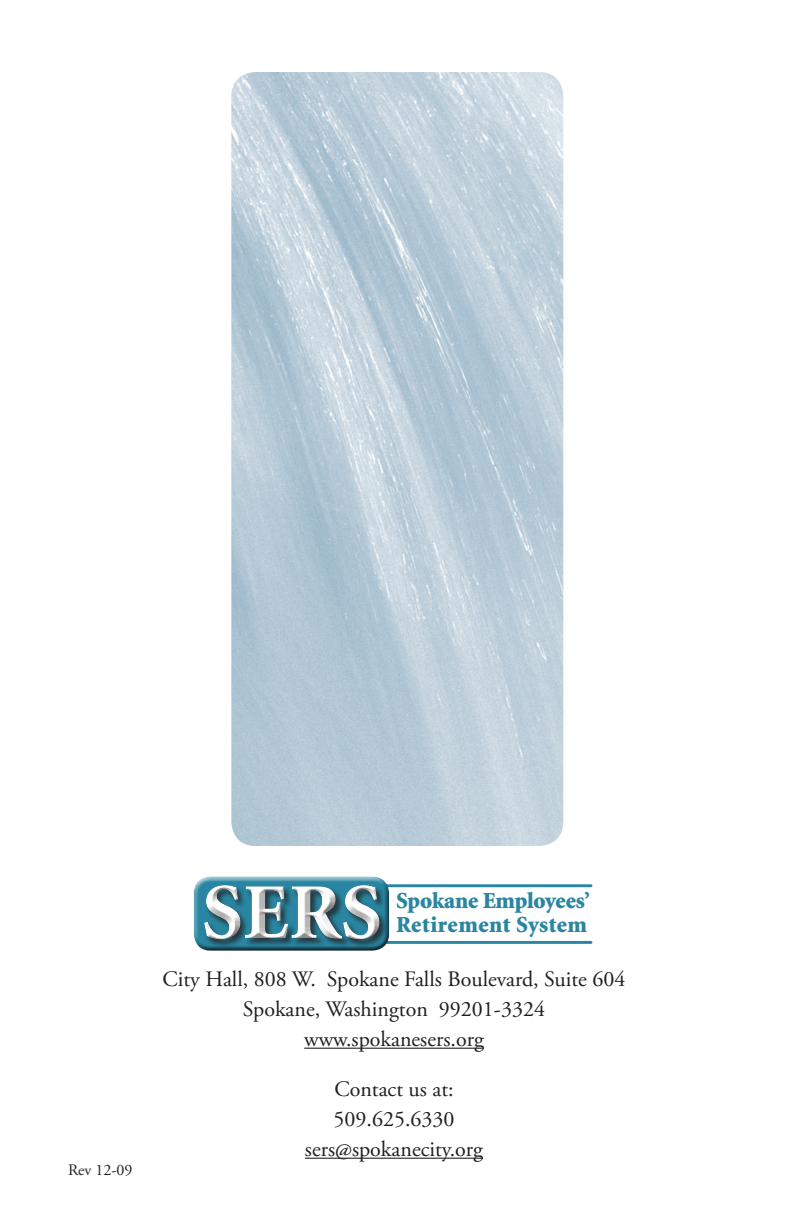
<style>
.page{position:relative;width:792px;height:1224px;background:#fff}
.page>*{position:absolute;margin:0;border:0;box-sizing:border-box;transform-origin:0 0}
.t1{font:900 79.6px "Minion Std";color:#fff}
.t2{font:900 23px/24.8px "Minion Std";color:#2985a1}
.contact{font:22px "Adobe Garamond Pro";color:#231f20}
.t3{font:16px "Adobe Garamond Pro";color:#231f20}
</style>
<div class="page">
<hr style="left:304px;top:1048px;width:180px;height:1px;background:#231f20">
<hr style="left:305px;top:1158px;width:178px;height:1px;background:#231f20">
<img style="left:231px;top:72px;width:332px;height:774px">
<hr style="left:371px;top:884px;width:220px;height:3px;background:#2985a1">
<hr style="left:371px;top:941px;width:220px;height:3px;background:#2985a1">
<div style="left:192px;top:876px;width:198px;height:70px;background:#fff;opacity:.75"></div>
<div style="left:192px;top:881px;width:198px;height:73px;background:#231f20;opacity:.75"></div>
<div style="left:204px;top:885px;width:184px;height:63px;background:#231f20;opacity:.75"></div>
<div style="left:197px;top:878px;width:190px;height:62px;background:#fff;opacity:.75"></div>
<div style="left:197px;top:883px;width:190px;height:64px;background:#231f20;opacity:.75"></div>
<p class="t3" style="left:68px;top:1161px;width:66px">Rev 12-09</p>
<h1 class="t1" style="left:202px;top:872px;width:181px">SERS</h1>
<p class="t2" style="left:396px;top:889px;width:195px">Spokane Employees’<br>Retirement System</p>
<p class="contact" style="left:163px;top:966px;width:464px">City Hall, 808 W. Spokane Falls Boulevard, Suite 604</p>
<p class="contact" style="left:243px;top:996px;width:304px">Spokane, Washington 99201-3324</p>
<p class="contact" style="left:304px;top:1026px;width:181px">www.spokanesers.org</p>
<p class="contact" style="left:334px;top:1076px;width:121px">Contact us at:</p>
<p class="contact" style="left:334px;top:1106px;width:122px">509.625.6330</p>
<p class="contact" style="left:305px;top:1136px;width:180px">sers@spokanecity.org</p>
</div>
